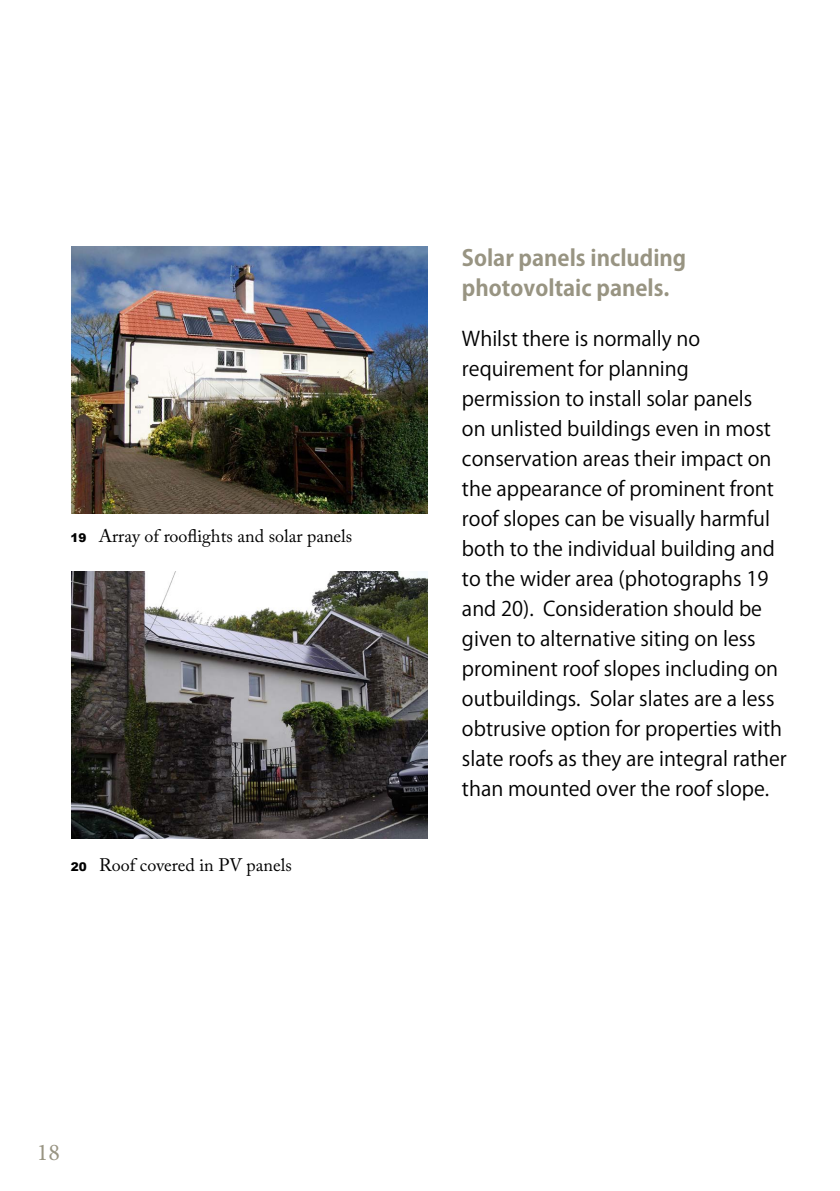
<style>
.page{position:relative;width:840px;height:1191px;background:#fff}
.page>*{position:absolute;margin:0;border:0;box-sizing:border-box;transform-origin:0 0}
.t1{font:24px "Minion Pro";color:#989482}
.t2{font:700 22px/30px "Koz Go Pr 6 N";color:#989482}
.t3{font:20px/30px "Koz Go Pr 6 N";color:#000}
.t4{font:18px "Adobe Caslon Pro";color:#000}
.s1{font-family:"Arial";font-weight:900;font-size:12px}
</style>
<div class="page">
<img style="left:71px;top:247px;width:356px;height:267px">
<img style="left:71px;top:571px;width:356px;height:267px">
<p class="t4" style="left:70px;top:525px;width:283px"><span class="s1">19</span> Array of rooflights and solar panels</p>
<p class="t4" style="left:71px;top:854px;width:222px"><span class="s1">20</span> Roof covered in PV panels</p>
<p class="t1" style="left:37px;top:1136px;width:25px">18</p>
<p class="t2" style="left:461px;top:244px;width:226px">Solar panels including photovoltaic panels.</p>
<p class="t3" style="left:461px;top:324px;width:326px">Whilst there is normally no requirement for planning permission to install solar panels<br>on unlisted buildings even in most conservation areas their impact on the appearance of prominent front roof slopes can be visually harmful both to the individual building and to the wider area (photographs 19 and 20). Consideration should be given to alternative siting on less prominent roof slopes including on outbuildings. Solar slates are a less obtrusive option for properties with slate roofs as they are integral rather than mounted over the roof slope.</p>
</div>
